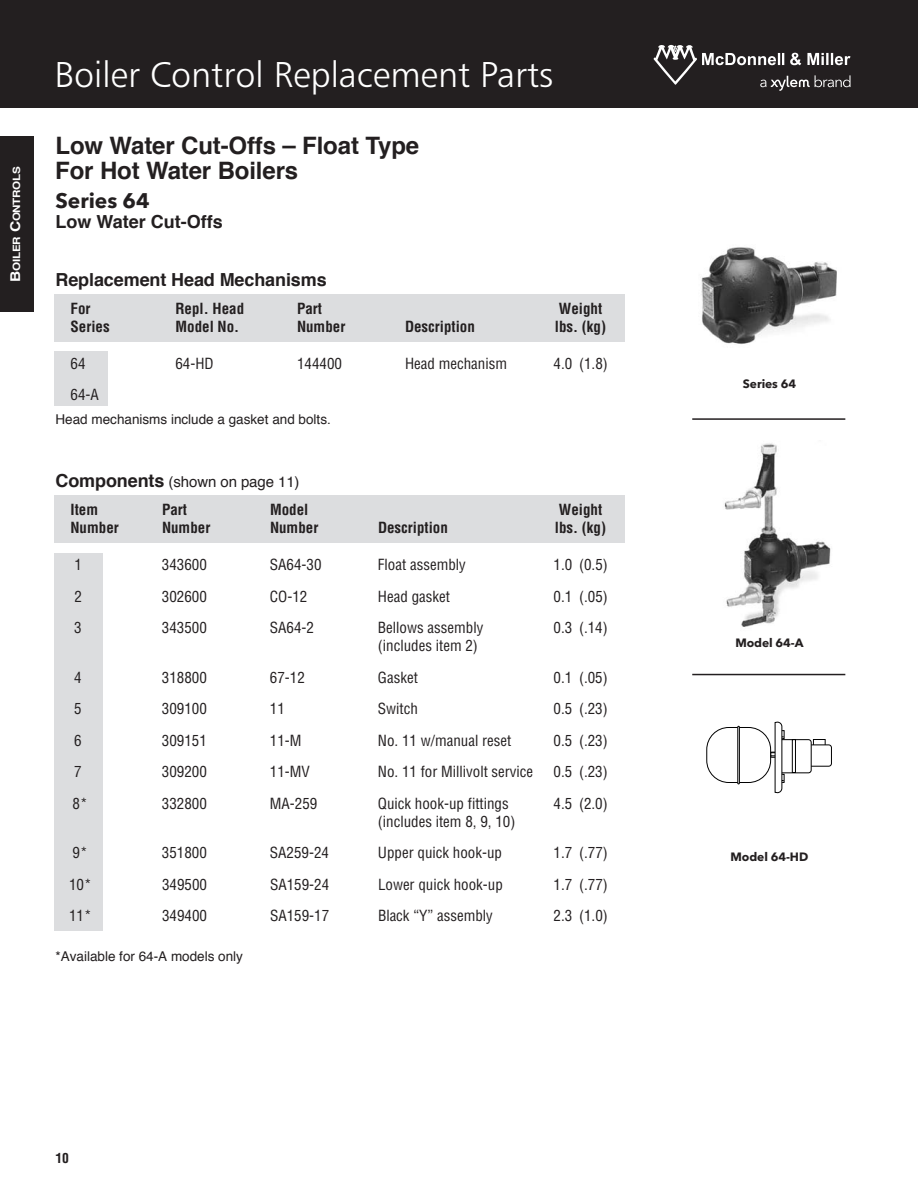
<style>
.page{position:relative;width:918px;height:1188px;background:#fff}
.page>*{position:absolute;margin:0;border:0;box-sizing:border-box;transform-origin:0 0}
.t1{font:36px "Humanist 777 BT Light B";color:#fff}
.t2{font:700 24px/25.5px "Helvetica";letter-spacing:-.005em;color:#231f20}
.t3{font:700 21px "Avenir Next LT Pro";color:#231f20}
.t4{font:700 18px "Helvetica";letter-spacing:-.005em;color:#231f20}
.t5{font:condensed 15px "Helvetica";color:#231f20}
.t6{font:700 condensed 15px "Helvetica";color:#231f20}
.t7{font:15px/28.5px "Helvetica";letter-spacing:-.005em;color:#231f20}
.t8{font:13.5px "Helvetica";color:#231f20}
.t9{font:700 condensed 13.5px "Helvetica";color:#231f20}
.t10{font:700 12px "Avenir Next LT Pro";letter-spacing:-.005em;color:#231f20}
.t11{font:700 10.2px "Helvetica";letter-spacing:-.02em;color:#fff;scale:1.15 1}
.s1{font-size:13.5px}
.s2{font-weight:700;font-size:18px}
.s3{font-weight:700;font-stretch:condensed}
</style>
<div class="page">
<div style="left:0;top:0;width:918px;height:108px;background:#231f20"></div>
<div style="left:0;top:136px;width:34px;height:176px;background:#231f20"></div>
<svg style="left:654px;top:45px;width:196px;height:46px"></svg>
<div style="left:54px;top:295px;width:570px;height:47px;background:#dcdddf"></div>
<div style="left:54px;top:351px;width:54px;height:55px;background:#dcdddf"></div>
<img style="left:701px;top:247px;width:136px;height:97px">
<img style="left:724px;top:443px;width:107px;height:184px">
<div style="left:707px;top:727px;width:64px;height:56px;border:1px solid #000;border-radius:22px"></div>
<div style="left:738px;top:726px;width:2px;height:58px;border:1px solid #000"></div>
<div style="left:813px;top:739px;width:12px;height:9px;border:1px solid #000"></div>
<div style="left:807px;top:745px;width:24px;height:21px;background:#fff;border-radius:3px"></div>
<div style="left:807px;top:745px;width:25px;height:21px;border:1px solid #000;border-radius:3px"></div>
<div style="left:778px;top:740px;width:33px;height:33px;background:#fff;border-radius:3px"></div>
<div style="left:778px;top:739px;width:33px;height:34px;border:1px solid #000;border-radius:3px"></div>
<div style="left:792px;top:739px;width:4px;height:34px;border:1px solid #000"></div>
<svg style="left:771px;top:722px;width:13px;height:71px"></svg>
<div style="left:54px;top:554px;width:49px;height:377px;background:#dcdddf"></div>
<div style="left:54px;top:496px;width:570px;height:47px;background:#dcdddf"></div>
<hr style="left:692px;top:418px;width:153px;height:2px;background:#231f20">
<hr style="left:692px;top:674px;width:153px;height:1px;background:#231f20">
<p class="t11" style="left:12px;top:282px;width:102px;rotate:-90deg"><span class="s1">B</span>OILER <span class="s1">C</span>ONTROLS</p>
<h1 class="t1" style="left:55px;top:60px;width:500px">Boiler Control Replacement Parts</h1>
<h2 class="t2" style="left:55px;top:135px;width:365px">Low Water Cut-Offs – Float Type<br>For Hot Water Boilers</h2>
<h3 class="t3" style="left:56px;top:194px;width:96px">Series 64</h3>
<p class="t4" style="left:56px;top:214px;width:169px">Low Water Cut-Offs</p>
<p class="t4" style="left:56px;top:272px;width:273px">Replacement Head Mechanisms</p>
<p class="t6" style="left:70px;top:300px;width:21px">For</p>
<p class="t6" style="left:176px;top:300px;width:70px">Repl. Head</p>
<p class="t6" style="left:297px;top:300px;width:27px">Part</p>
<p class="t6" style="left:559px;top:300px;width:45px">Weight</p>
<p class="t6" style="left:70px;top:318px;width:41px">Series</p>
<p class="t6" style="left:176px;top:318px;width:65px">Model No.</p>
<p class="t6" style="left:297px;top:318px;width:50px">Number</p>
<p class="t6" style="left:405px;top:318px;width:71px">Description</p>
<p class="t6" style="left:555px;top:318px;width:53px">lbs. (kg)</p>
<p class="t5" style="left:71px;top:355px;width:16px">64</p>
<p class="t5" style="left:175px;top:355px;width:40px">64-HD</p>
<p class="t5" style="left:297px;top:355px;width:46px">144400</p>
<p class="t5" style="left:405px;top:355px;width:104px">Head mechanism</p>
<p class="t5" style="left:554px;top:355px;width:56px">4.0 (1.8)</p>
<p class="t5" style="left:71px;top:387px;width:30px">64-A</p>
<p class="t8" style="left:56px;top:414px;width:277px">Head mechanisms include a gasket and bolts.</p>
<p class="t7" style="left:70px;top:468px;width:231px;text-indent:-15px"><span class="s2">Components</span> (shown on page 11)<br><span class="s3">Item</span></p>
<p class="t6" style="left:162px;top:501px;width:27px">Part</p>
<p class="t6" style="left:270px;top:501px;width:40px">Model</p>
<p class="t6" style="left:559px;top:501px;width:45px">Weight</p>
<p class="t6" style="left:70px;top:519px;width:50px">Number</p>
<p class="t6" style="left:162px;top:519px;width:50px">Number</p>
<p class="t6" style="left:270px;top:519px;width:50px">Number</p>
<p class="t6" style="left:378px;top:519px;width:71px">Description</p>
<p class="t6" style="left:555px;top:519px;width:53px">lbs. (kg)</p>
<p class="t5" style="left:74px;top:556px;width:9px">1</p>
<p class="t5" style="left:162px;top:556px;width:46px">343600</p>
<p class="t5" style="left:270px;top:556px;width:53px">SA64-30</p>
<p class="t5" style="left:378px;top:556px;width:89px">Float assembly</p>
<p class="t5" style="left:554px;top:556px;width:56px">1.0 (0.5)</p>
<p class="t5" style="left:74px;top:588px;width:9px">2</p>
<p class="t5" style="left:162px;top:588px;width:47px">302600</p>
<p class="t5" style="left:270px;top:588px;width:39px">CO-12</p>
<p class="t5" style="left:378px;top:588px;width:74px">Head gasket</p>
<p class="t5" style="left:554px;top:588px;width:56px">0.1 (.05)</p>
<p class="t5" style="left:74px;top:619px;width:9px">3</p>
<p class="t5" style="left:162px;top:619px;width:46px">343500</p>
<p class="t5" style="left:270px;top:619px;width:46px">SA64-2</p>
<p class="t5" style="left:378px;top:619px;width:107px">Bellows assembly</p>
<p class="t5" style="left:554px;top:619px;width:56px">0.3 (.14)</p>
<p class="t5" style="left:378px;top:637px;width:101px">(includes item 2)</p>
<p class="t5" style="left:74px;top:669px;width:9px">4</p>
<p class="t5" style="left:162px;top:669px;width:46px">318800</p>
<p class="t5" style="left:270px;top:669px;width:36px">67-12</p>
<p class="t5" style="left:378px;top:669px;width:41px">Gasket</p>
<p class="t5" style="left:554px;top:669px;width:56px">0.1 (.05)</p>
<p class="t5" style="left:74px;top:700px;width:9px">5</p>
<p class="t5" style="left:162px;top:700px;width:47px">309100</p>
<p class="t5" style="left:270px;top:700px;width:16px">11</p>
<p class="t5" style="left:378px;top:700px;width:42px">Switch</p>
<p class="t5" style="left:554px;top:700px;width:56px">0.5 (.23)</p>
<p class="t5" style="left:74px;top:732px;width:9px">6</p>
<p class="t5" style="left:162px;top:732px;width:46px">309151</p>
<p class="t5" style="left:270px;top:732px;width:33px">11-M</p>
<p class="t5" style="left:378px;top:732px;width:135px">No. 11 w/manual reset</p>
<p class="t5" style="left:554px;top:732px;width:56px">0.5 (.23)</p>
<p class="t5" style="left:74px;top:763px;width:9px">7</p>
<p class="t5" style="left:162px;top:763px;width:47px">309200</p>
<p class="t5" style="left:270px;top:763px;width:42px">11-MV</p>
<p class="t5" style="left:378px;top:763px;width:157px">No. 11 for Millivolt service</p>
<p class="t5" style="left:554px;top:763px;width:56px">0.5 (.23)</p>
<p class="t5" style="left:73px;top:795px;width:16px">8*</p>
<p class="t5" style="left:162px;top:795px;width:46px">332800</p>
<p class="t5" style="left:270px;top:795px;width:49px">MA-259</p>
<p class="t5" style="left:378px;top:795px;width:132px">Quick hook-up fittings</p>
<p class="t5" style="left:554px;top:795px;width:56px">4.5 (2.0)</p>
<p class="t5" style="left:378px;top:813px;width:139px">(includes item 8, 9, 10)</p>
<p class="t5" style="left:73px;top:844px;width:16px">9*</p>
<p class="t5" style="left:162px;top:844px;width:46px">351800</p>
<p class="t5" style="left:270px;top:844px;width:61px">SA259-24</p>
<p class="t5" style="left:378px;top:844px;width:126px">Upper quick hook-up</p>
<p class="t5" style="left:554px;top:844px;width:56px">1.7 (.77)</p>
<p class="t5" style="left:69px;top:876px;width:24px">10*</p>
<p class="t5" style="left:162px;top:876px;width:46px">349500</p>
<p class="t5" style="left:270px;top:876px;width:61px">SA159-24</p>
<p class="t5" style="left:378px;top:876px;width:126px">Lower quick hook-up</p>
<p class="t5" style="left:554px;top:876px;width:56px">1.7 (.77)</p>
<p class="t5" style="left:69px;top:907px;width:24px">11*</p>
<p class="t5" style="left:162px;top:907px;width:46px">349400</p>
<p class="t5" style="left:270px;top:907px;width:61px">SA159-17</p>
<p class="t5" style="left:378px;top:907px;width:116px">Black “Y” assembly</p>
<p class="t5" style="left:554px;top:907px;width:56px">2.3 (1.0)</p>
<p class="t8" style="left:56px;top:951px;width:189px">*Available for 64-A models only</p>
<p class="t9" style="left:56px;top:1150px;width:15px">10</p>
<p class="t10" style="left:743px;top:380px;width:55px">Series 64</p>
<p class="t10" style="left:735px;top:639px;width:70px">Model 64-A</p>
<p class="t10" style="left:731px;top:853px;width:79px">Model 64-HD</p>
</div>
